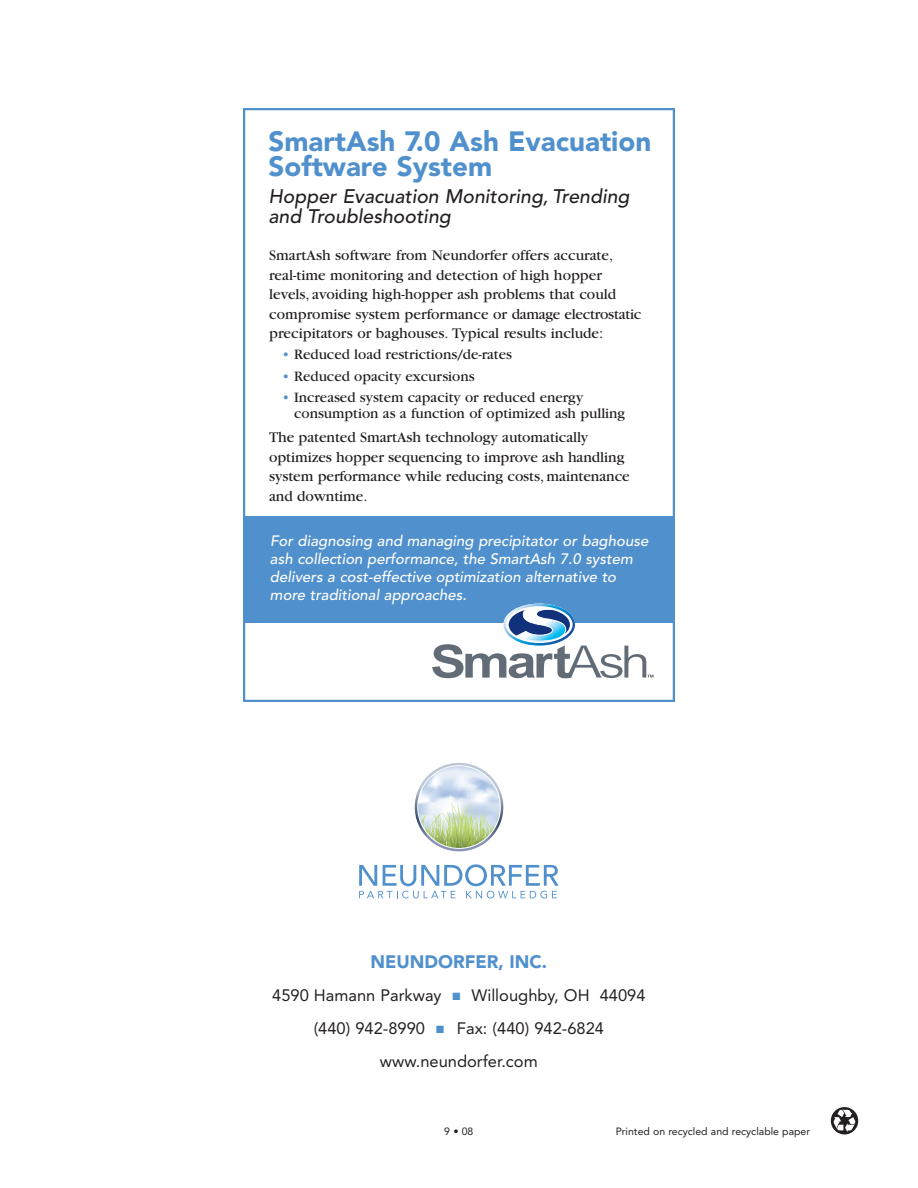
<style>
.page{position:relative;width:918px;height:1188px;background:#fff}
.page>*{position:absolute;margin:0;border:0;box-sizing:border-box;transform-origin:0 0}
.t1{font:900 27.75px/25.5px "Avenir";color:#5090cc}
.t2{font:500 19.5px/19.5px "Avenir";color:#231f20}
.t3{font:900 18px "Avenir";color:#5090cc}
.t4{font:16.5px/33px "Avenir";color:#231f20;text-align:center}
.t5{font:15.3px/19.5px "Garamond";color:#231f20}
.t6{font:500 15px/18px "Avenir";color:#fff}
.t7{font:15px/16.5px "Garamond";color:#231f20}
.t8{font:10.5px "Avenir";color:#231f20}
.s1{color:#5090cc}
</style>
<div class="page">
<div style="left:243px;top:108px;width:432px;height:594px;border:2px solid #5090cc"></div>
<svg style="left:831px;top:1107px;width:27px;height:27px"></svg>
<svg style="left:833px;top:1109px;width:23px;height:23px"></svg>
<svg style="left:359px;top:864px;width:200px;height:34px"></svg>
<svg style="left:414px;top:762px;width:90px;height:90px"></svg>
<div style="left:243px;top:516px;width:432px;height:106px;background:#5090cc"></div>
<svg style="left:432px;top:604px;width:221px;height:74px"></svg>
<h1 class="t1" style="left:269px;top:130px;width:384px">SmartAsh 7.0 Ash Evacuation<br>Software System</h1>
<p class="t2" style="left:268px;top:189px;width:365px">Hopper Evacuation Monitoring, Trending and Troubleshooting</p>
<p class="t5" style="left:269px;top:247px;width:374px">SmartAsh software from Neundorfer offers accurate, real-time monitoring and detection of high hopper levels, avoiding high-hopper ash problems that could compromise system performance or damage electrostatic precipitators or baghouses. Typical results include:</p>
<p class="t7" style="left:282px;top:348px;width:231px"><span class="s1">•</span> Reduced load restrictions/de-rates</p>
<p class="t7" style="left:282px;top:369px;width:194px"><span class="s1">•</span> Reduced opacity excursions</p>
<p class="t7" style="left:294px;top:390px;width:333px;text-indent:-12px"><span class="s1">•</span> Increased system capacity or reduced energy consumption as a function of optimized ash pulling</p>
<p class="t5" style="left:269px;top:429px;width:362px">The patented SmartAsh technology automatically optimizes hopper sequencing to improve ash handling system performance while reducing costs, maintenance and downtime.</p>
<p class="t6" style="left:270px;top:533px;width:382px">For diagnosing and managing precipitator or baghouse ash collection performance, the SmartAsh 7.0 system delivers a cost-effective optimization alternative to more traditional approaches.</p>
<p class="t3" style="left:370px;top:955px;width:178px">NEUNDORFER, INC.</p>
<p class="t4" style="left:272px;top:980px;width:375px">4590 Hamann Parkway <span class="s1">■</span> Willoughby, OH 44094 (440) 942-8990 <span class="s1">■</span> Fax: (440) 942-6824 www.neundorfer.com</p>
<p class="t8" style="left:444px;top:1127px;width:31px">9 • 08</p>
<p class="t8" style="left:616px;top:1127px;width:196px">Printed on recycled and recyclable paper</p>
</div>
